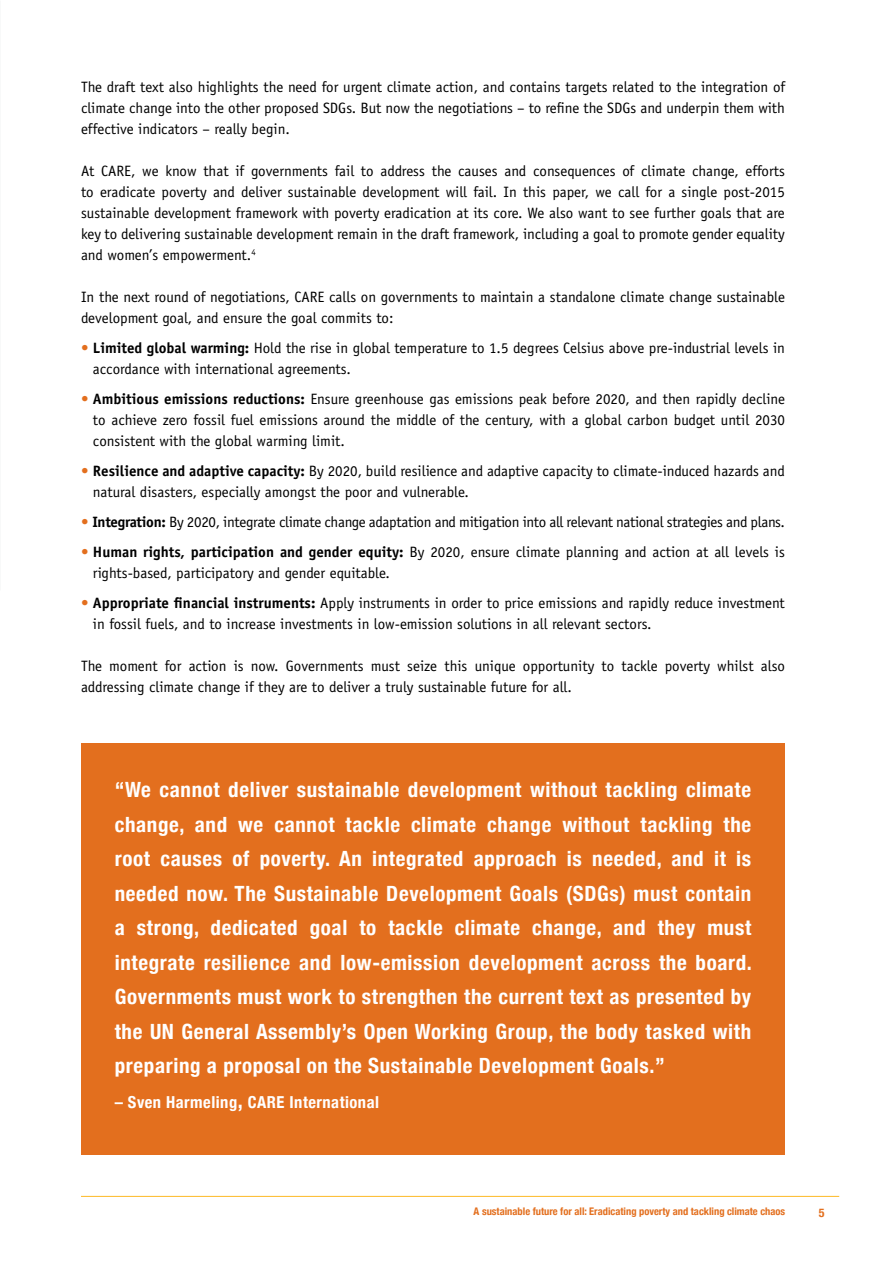
<style>
.page{position:relative;width:893px;height:1263px;background:#fff}
.page>*{position:absolute;margin:0;border:0;box-sizing:border-box;transform-origin:0 0}
.t1{font:700 condensed 21px/34.5px "Helvetica Neue";letter-spacing:.03em;color:#fff;text-align:justify}
.t2{font:700 condensed 16.5px "Helvetica Neue";letter-spacing:.03em;color:#fff}
.t3{font:15px/21px "Officina Sans Std";color:#000}
.t4{font:15px "Officina Sans Std";letter-spacing:-.02em;color:#000}
.t5{font:700 condensed 12px "Helvetica Neue";color:#e36f1e}
.t6{font:700 condensed 10.5px "Helvetica Neue";color:#e36f1e}
.s1{color:#e36f1e}
.s2{font-weight:700}
.s3{font-size:21px}
</style>
<div class="page">
<hr style="left:81px;top:1196px;width:758px;height:1px;background:#fdb924">
<div style="left:81px;top:743px;width:704px;height:412px;background:#e36f1e"></div>
<p class="t3" style="left:81px;top:76px;width:706px;text-align:justify">The draft text also highlights the need for urgent climate action, and contains targets related to the integration of climate change into the other proposed SDGs. But now the negotiations – to refine the SDGs and underpin them with effective indicators – really begin.</p>
<p class="t3" style="left:81px;top:160px;width:705px;text-align:justify">At CARE, we know that if governments fail to address the causes and consequences of climate change, efforts to eradicate poverty and deliver sustainable development will fail. In this paper, we call for a single post-2015 sustainable development framework with poverty eradication at its core. We also want to see further goals that are key to delivering sustainable development remain in the draft framework, including a goal to promote gender equality and women’s empowerment.<sup>4</sup></p>
<p class="t3" style="left:81px;top:286px;width:705px">In the next round of negotiations, CARE calls on governments to maintain a standalone climate change sustainable development goal, and ensure the goal commits to:</p>
<p class="t3" style="left:93px;top:337px;width:694px;text-indent:-12px"><span class="s1">•</span> <span class="s2">Limited global warming:</span> Hold the rise in global temperature to 1.5 degrees Celsius above pre-industrial levels in accordance with international agreements.</p>
<p class="t3" style="left:93px;top:388px;width:694px;text-align:justify;text-indent:-12px"><span class="s1">•</span> <span class="s2">Ambitious emissions reductions:</span> Ensure greenhouse gas emissions peak before 2020, and then rapidly decline to achieve zero fossil fuel emissions around the middle of the century, with a global carbon budget until 2030 consistent with the global warming limit.</p>
<p class="t3" style="left:93px;top:460px;width:693px;text-indent:-12px"><span class="s1">•</span> <span class="s2">Resilience and adaptive capacity:</span> By 2020, build resilience and adaptive capacity to climate-induced hazards and natural disasters, especially amongst the poor and vulnerable.</p>
<p class="t4" style="left:81px;top:513px;width:705px"><span class="s1">•</span> <span class="s2">Integration:</span> By 2020, integrate climate change adaptation and mitigation into all relevant national strategies and plans.</p>
<p class="t3" style="left:93px;top:541px;width:693px;text-indent:-12px"><span class="s1">•</span> <span class="s2">Human rights, participation and gender equity:</span> By 2020, ensure climate planning and action at all levels is rights-based, participatory and gender equitable.</p>
<p class="t3" style="left:93px;top:592px;width:693px;text-indent:-12px"><span class="s1">•</span> <span class="s2">Appropriate financial instruments:</span> Apply instruments in order to price emissions and rapidly reduce investment in fossil fuels, and to increase investments in low-emission solutions in all relevant sectors.</p>
<p class="t3" style="left:81px;top:655px;width:705px">The moment for action is now. Governments must seize this unique opportunity to tackle poverty whilst also addressing climate change if they are to deliver a truly sustainable future for all.</p>
<p class="t1" style="left:115px;top:771px;width:639px">“We cannot deliver sustainable development without tackling climate change, and we cannot tackle climate change without tackling the root causes of poverty. An integrated approach is needed, and it is needed now. The Sustainable Development Goals (SDGs) must contain a strong, dedicated goal to tackle climate change, and they must integrate resilience and low-emission development across the board.<br>Governments must work to strengthen the current text as presented by the UN General Assembly’s Open Working Group, the body tasked with preparing a proposal on the Sustainable Development Goals.”</p>
<p class="t2" style="left:115px;top:1088px;width:266px">– Sven Harmeling<span class="s3">,</span> CARE International</p>
<p class="t6" style="left:474px;top:1203px;width:313px">A sustainable future for all: Eradicating poverty and tackling climate chaos</p>
<p class="t5" style="left:819px;top:1202px;width:7px">5</p>
</div>
